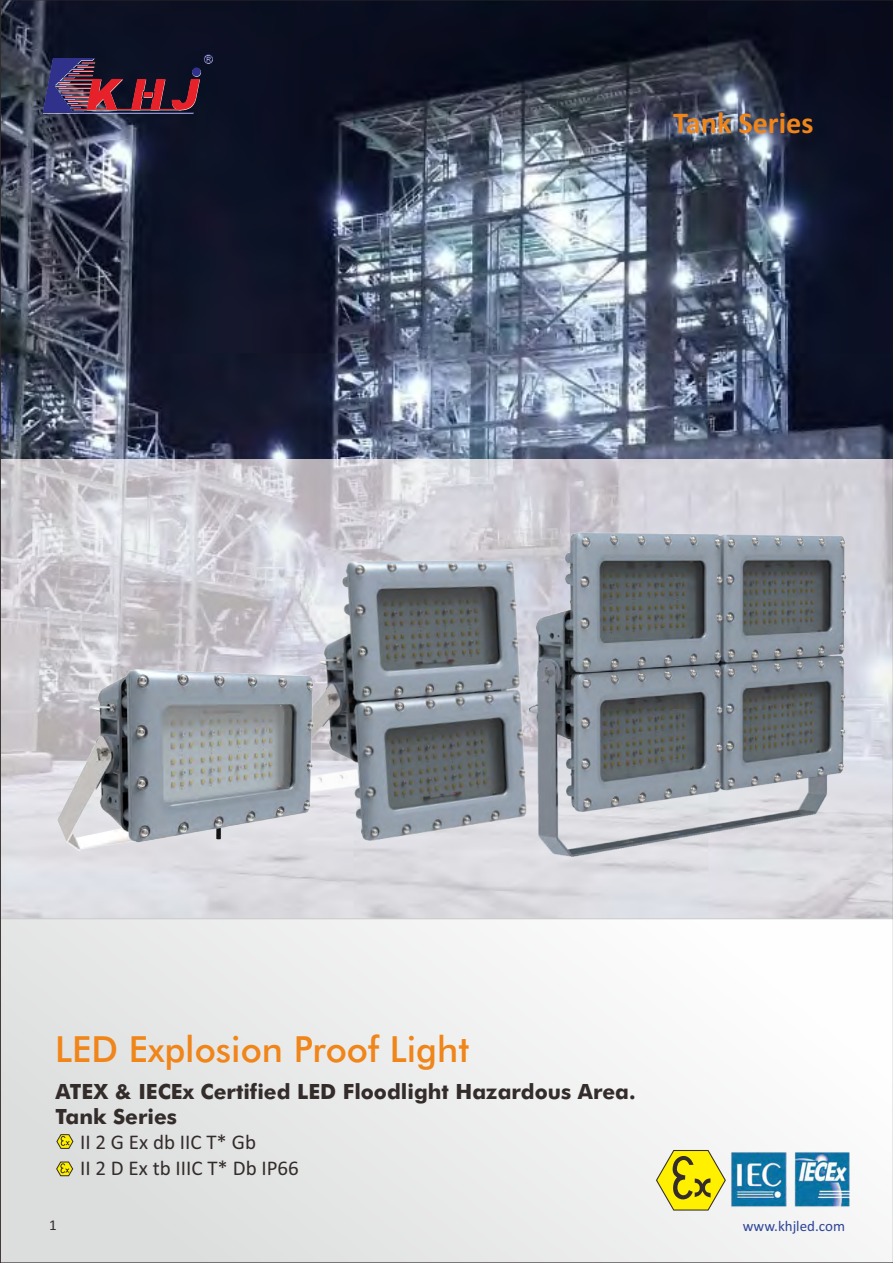
<style>
.page{position:relative;width:893px;height:1263px;background:#fff}
.page>*{position:absolute;margin:0;border:0;box-sizing:border-box;transform-origin:0 0}
.t1{font:500 36px "Futura BT";color:#f08519}
.t2{font:700 30.3px "Calibri";color:#f08519}
.t3{font:700 21px/25.2px "Futura BT";color:#332c2b}
.t4{font:21px/25.7px "Calibri";color:#332c2b}
.t5{font:15px "Calibri";color:#2d4597}
.t6{font:15px "Calibri";color:#332c2b}
</style>
<div class="page">
<img style="left:2px;top:2px;width:889px;height:457px">
<div style="left:0;top:919px;width:893px;height:344px;background:linear-gradient(to right,#dddede,#fdfdfd)"></div>
<img style="left:2px;top:459px;width:889px;height:459px">
<hr style="left:0;top:918px;width:893px;height:1px;background:#cbcccd">
<svg style="left:655px;top:1149px;width:72px;height:62px"></svg>
<img style="left:730px;top:1150px;width:120px;height:60px">
<svg style="left:56px;top:1134px;width:17px;height:15px"></svg>
<svg style="left:56px;top:1161px;width:17px;height:15px"></svg>
<svg style="left:43px;top:54px;width:170px;height:60px;background:#472740"></svg>
<img style="left:196px;top:526px;width:416px;height:351px">
<img style="left:15px;top:661px;width:345px;height:205px">
<img style="left:522px;top:525px;width:337px;height:346px">
<h2 class="t2" style="left:673px;top:110px;width:142px">Tank Series</h2>
<h1 class="t1" style="left:55px;top:1035px;width:415px">LED Explosion Proof Light</h1>
<p class="t3" style="left:56px;top:1080px;width:581px">ATEX &amp; IECEx Certified LED Floodlight Hazardous Area.<br>Tank Series</p>
<p class="t4" style="left:80px;top:1131px;width:220px">II 2 G Ex db IIC T* Gb<br>II 2 D Ex tb IIIC T* Db IP66</p>
<p class="t6" style="left:49px;top:1219px;width:9px">1</p>
<p class="t5" style="left:743px;top:1219px;width:104px">www.khjled.com</p>
</div>
